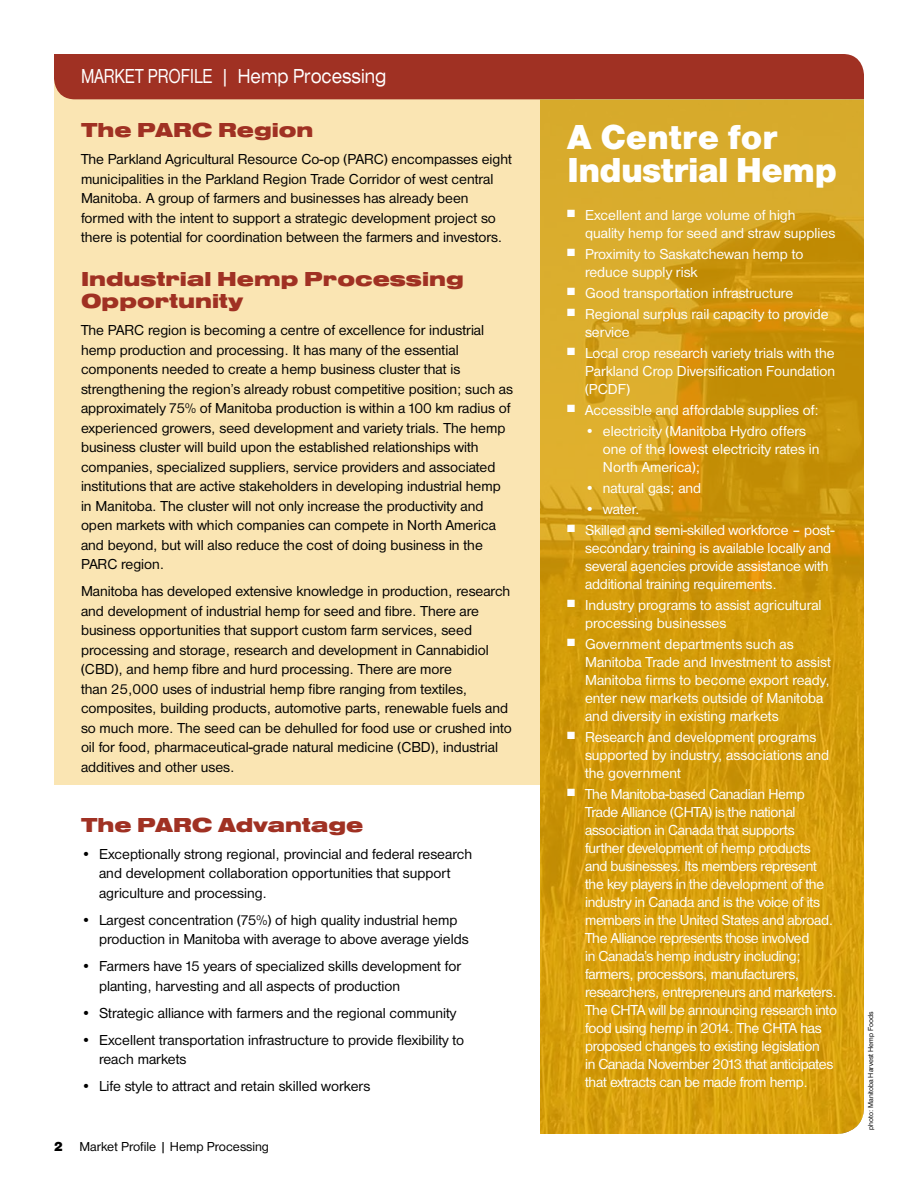
<style>
.page{position:relative;width:918px;height:1188px;background:#fff}
.page>*{position:absolute;margin:0;border:0;box-sizing:border-box;transform-origin:0 0}
.t1{font:36px/33px "Nimbus San D Blac";letter-spacing:-.02em;color:#fff}
.t2{font:21px/22.5px "Nimbus San D Blac Exte";color:#a03123}
.t3{font:21px "Nimbus San D";color:#fff;scale:.8 1}
.t4{font:15px/19.5px "Nimbus San D";color:#000}
.t5{font:15px/18px "Nimbus San D";letter-spacing:-.01em;color:#fff}
.t6{font:13.5px "Nimbus San D";color:#000}
.t7{font:13.5px "Nimbus San D Blac";color:#000}
.t8{font:7.5px "Nimbus San D";color:#000}
.s1{font-family:"Nimbus San D Regu Exte"}
</style>
<div class="page">
<div style="left:54px;top:77px;width:521px;height:708px;background:#fae5b3"></div>
<div style="left:54px;top:54px;width:810px;height:45px;background:#a03123"></div>
<svg style="left:540px;top:99px;width:324px;height:1035px;background:#d39e12"></svg>
<h2 class="t3" style="left:81px;top:65px;width:383px">MARKET PROFILE | <span class="s1">Hemp Processing</span></h2>
<h2 class="t2" style="left:81px;top:119px;width:234px">The PARC Region</h2>
<p class="t4" style="left:81px;top:149px;width:432px">The Parkland Agricultural Resource Co-op (PARC) encompasses eight municipalities in the Parkland Region Trade Corridor of west central Manitoba. A group of farmers and businesses has already been formed with the intent to support a strategic development project so there is potential for coordination between the farmers and investors.</p>
<h2 class="t2" style="left:81px;top:268px;width:384px">Industrial Hemp Processing<br>Opportunity</h2>
<p class="t4" style="left:81px;top:320px;width:434px">The PARC region is becoming a centre of excellence for industrial hemp production and processing. It has many of the essential components needed to create a hemp business cluster that is strengthening the region’s already robust competitive position; such as approximately 75% of Manitoba production is within a 100 km radius of experienced growers, seed development and variety trials. The hemp business cluster will build upon the established relationships with companies, specialized suppliers, service providers and associated institutions that are active stakeholders in developing industrial hemp in Manitoba. The cluster will not only increase the productivity and open markets with which companies can compete in North America and beyond, but will also reduce the cost of doing business in the PARC region.</p>
<p class="t4" style="left:81px;top:581px;width:432px">Manitoba has developed extensive knowledge in production, research and development of industrial hemp for seed and fibre. There are business opportunities that support custom farm services, seed processing and storage, research and development in Cannabidiol (CBD), and hemp fibre and hurd processing. There are more<br>than 25,000 uses of industrial hemp fibre ranging from textiles, composites, building products, automotive parts, renewable fuels and so much more. The seed can be dehulled for food use or crushed into oil for food, pharmaceutical-grade natural medicine (CBD), industrial additives and other uses.</p>
<h2 class="t2" style="left:81px;top:814px;width:284px">The PARC Advantage</h2>
<p class="t4" style="left:99px;top:844px;width:375px;text-indent:-18px">• Exceptionally strong regional, provincial and federal research and development collaboration opportunities that support agriculture and processing.</p>
<p class="t4" style="left:99px;top:910px;width:371px;text-indent:-18px">• Largest concentration (75%) of high quality industrial hemp production in Manitoba with average to above average yields</p>
<p class="t4" style="left:99px;top:956px;width:364px;text-indent:-18px">• Farmers have 15 years of specialized skills development for planting, harvesting and all aspects of production</p>
<p class="t4" style="left:81px;top:1003px;width:377px">• Strategic alliance with farmers and the regional community</p>
<p class="t4" style="left:99px;top:1030px;width:367px;text-indent:-18px">• Excellent transportation infrastructure to provide flexibility to reach markets</p>
<p class="t4" style="left:81px;top:1076px;width:291px">• Life style to attract and retain skilled workers</p>
<p class="t7" style="left:54px;top:1139px;width:10px">2</p>
<p class="t6" style="left:80px;top:1139px;width:191px">Market Profile | Hemp Processing</p>
<h1 class="t1" style="left:567px;top:120px;width:272px">A Centre for<br>Industrial Hemp</h1>
<p class="t5" style="left:585px;top:206px;width:252px;text-indent:-18px">■ Excellent and large volume of high quality hemp for seed and straw supplies</p>
<p class="t5" style="left:585px;top:245px;width:220px;text-indent:-18px">■ Proximity to Saskatchewan hemp to reduce supply risk</p>
<p class="t5" style="left:567px;top:284px;width:228px">■ Good transportation infrastructure</p>
<p class="t5" style="left:585px;top:305px;width:245px;text-indent:-18px">■ Regional surplus rail capacity to provide service</p>
<p class="t5" style="left:585px;top:344px;width:252px;text-align:justify;text-indent:-18px">■ Local crop research variety trials with the Parkland Crop Diversification Foundation (PCDF)</p>
<p class="t5" style="left:567px;top:401px;width:254px">■ Accessible and affordable supplies of:</p>
<p class="t5" style="left:603px;top:422px;width:218px;text-indent:-18px">• electricity (Manitoba Hydro offers one of the lowest electricity rates in<br>North America);</p>
<p class="t5" style="left:585px;top:479px;width:118px">• natural gas; and</p>
<p class="t5" style="left:585px;top:500px;width:56px">• water.</p>
<p class="t5" style="left:585px;top:521px;width:251px;text-indent:-18px">■ Skilled and semi-skilled workforce – post&shy;secondary training is available locally and several agencies provide assistance with additional training requirements.</p>
<p class="t5" style="left:585px;top:596px;width:238px;text-indent:-18px">■ Industry programs to assist agricultural processing businesses</p>
<p class="t5" style="left:585px;top:635px;width:247px;text-indent:-18px">■ Government departments such as Manitoba Trade and Investment to assist Manitoba firms to become export ready, enter new markets outside of Manitoba and diversity in existing markets</p>
<p class="t5" style="left:585px;top:728px;width:246px;text-indent:-18px">■ Research and development programs supported by industry, associations and the government</p>
<p class="t5" style="left:585px;top:785px;width:253px;text-indent:-18px">■ The Manitoba-based Canadian Hemp Trade Alliance (CHTA) is the national association in Canada that supports further development of hemp products<br>and businesses. Its members represent the key players in the development of the industry in Canada and is the voice of its members in the United States and abroad.<br>The Alliance represents those involved<br>in Canada’s hemp industry including; farmers, processors, manufacturers, researchers, entrepreneurs and marketers.<br>The CHTA will be announcing research into food using hemp in 2014. The CHTA has proposed changes to existing legislation<br>in Canada November 2013 that anticipates that extracts can be made from hemp.</p>
<p class="t8" style="left:866px;top:1130px;width:119px;rotate:-90deg">photo: Manitoba Harvest Hemp Foods</p>
</div>
